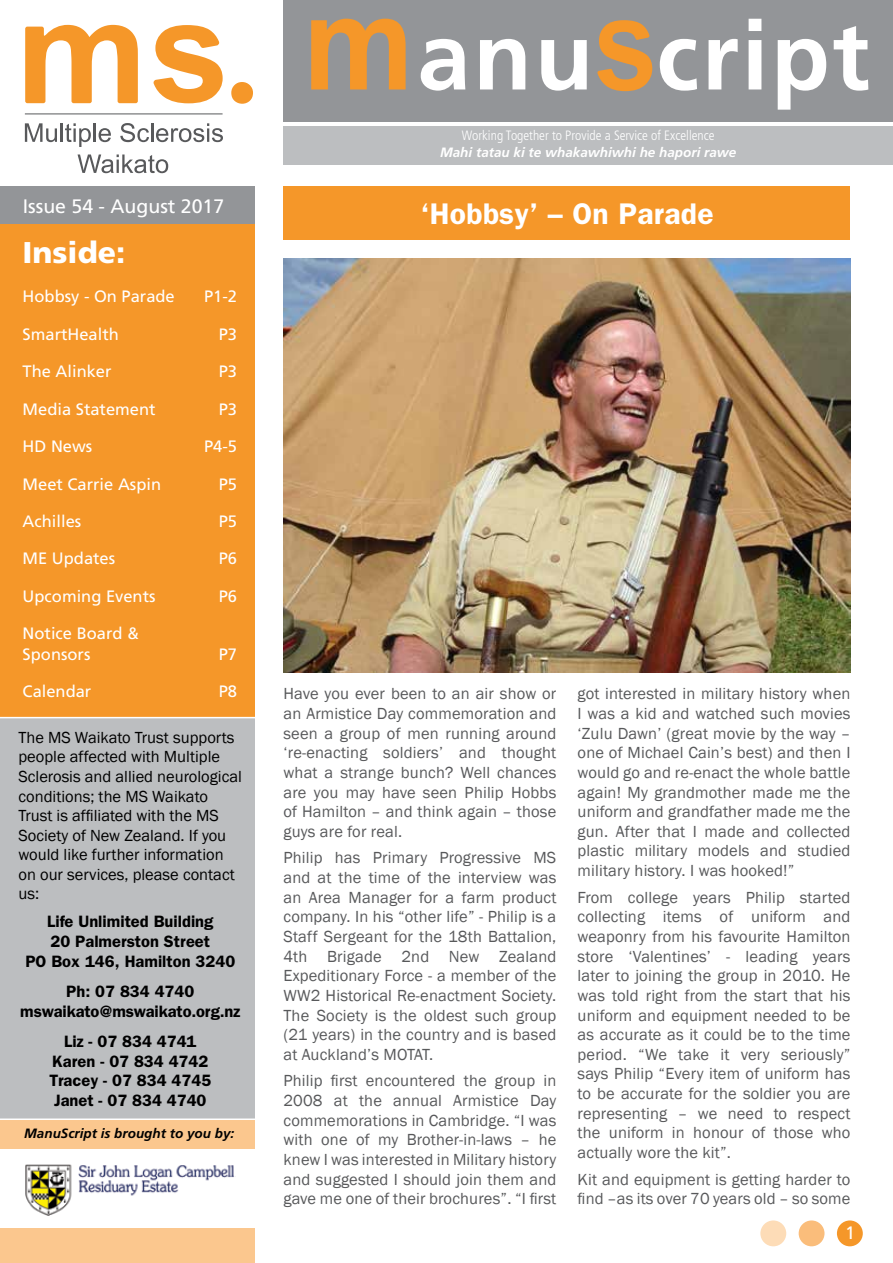
<style>
.page{position:relative;width:893px;height:1263px;background:#fff}
.page>*{position:absolute;margin:0;border:0;box-sizing:border-box;transform-origin:0 0}
.t1{font:700 96px "Frutiger";letter-spacing:.03em;color:#fff}
.t2{font:600 30px "Franklin Gothic";letter-spacing:.01em;color:#fff}
.t3{font:900 30px "Frutiger";color:#fff}
.t4{font:19.5px "Frutiger";color:#fff}
.t5{font:18px "Frutiger";color:#fff}
.t6{font:16.5px/19.6px "Franklin Gothic";letter-spacing:.01em;color:#58595b;text-align:justify}
.t7{font:16.5px/19.5px "Franklin Gothic";color:#000}
.t8{font:600 16.5px/19.8px "Franklin Gothic";color:#000;text-align:center}
.t9{font:16.5px/20.4px "Frutiger";color:#fff}
.t10{font:300 condensed 13.5px "Frutiger";color:#fff}
.t11{font:italic 700 13.5px "Frutiger";color:#fff}
.t12{font:italic 700 13.5px "Frutiger";color:#000}
.s1{font-size:134.4px;color:#f59729}
</style>
<div class="page">
<div style="left:760px;top:1220px;width:26px;height:26px;background:#fddcb7;border-radius:50%"></div>
<div style="left:799px;top:1220px;width:25px;height:26px;background:#fabd7b;border-radius:50%"></div>
<div style="left:837px;top:1220px;width:26px;height:26px;background:#f59729;border-radius:50%"></div>
<img style="left:25px;top:1164px;width:211px;height:52px">
<svg style="left:231px;top:82px;width:22px;height:22px"></svg>
<svg style="left:25px;top:25px;width:113px;height:78px"></svg>
<svg style="left:154px;top:25px;width:69px;height:78px"></svg>
<svg style="left:25px;top:123px;width:86px;height:24px"></svg>
<svg style="left:120px;top:123px;width:103px;height:19px"></svg>
<hr style="left:25px;top:114px;width:198px;height:1px;background:#58595b">
<svg style="left:78px;top:154px;width:90px;height:19px"></svg>
<div style="left:0;top:186px;width:254px;height:39px;background:#939598"></div>
<div style="left:0;top:225px;width:254px;height:923px;background:#f59729"></div>
<div style="left:0;top:717px;width:254px;height:403px;background:#bcbec0"></div>
<div style="left:0;top:1120px;width:254px;height:28px;background:#fbc78e"></div>
<div style="left:0;top:1229px;width:254px;height:34px;background:#fbc78e"></div>
<div style="left:283px;top:186px;width:567px;height:53px;background:#f59729"></div>
<div style="left:283px;top:0;width:610px;height:122px;background:#939598"></div>
<div style="left:283px;top:126px;width:610px;height:38px;background:#bcbec0"></div>
<svg style="left:597px;top:20px;width:56px;height:72px"></svg>
<img style="left:283px;top:258px;width:567px;height:415px">
<p class="t4" style="left:23px;top:195px;width:203px">Issue 54 - August 2017</p>
<h2 class="t3" style="left:23px;top:234px;width:104px">Inside:</h2>
<p class="t9" style="left:23px;top:286px;width:154px">Hobbsy - On Parade</p>
<p class="t9" style="left:204px;top:286px;width:35px">P1-2</p>
<p class="t9" style="left:23px;top:324px;width:98px">SmartHealth</p>
<p class="t9" style="left:219px;top:324px;width:20px">P3</p>
<p class="t9" style="left:23px;top:361px;width:90px">The Alinker</p>
<p class="t9" style="left:219px;top:361px;width:20px">P3</p>
<p class="t9" style="left:23px;top:399px;width:134px">Media Statement</p>
<p class="t9" style="left:219px;top:399px;width:20px">P3</p>
<p class="t9" style="left:23px;top:436px;width:71px">HD News</p>
<p class="t9" style="left:204px;top:436px;width:35px">P4-5</p>
<p class="t9" style="left:23px;top:474px;width:140px">Meet Carrie Aspin</p>
<p class="t9" style="left:219px;top:474px;width:20px">P5</p>
<p class="t9" style="left:23px;top:511px;width:60px">Achilles</p>
<p class="t9" style="left:219px;top:511px;width:20px">P5</p>
<p class="t9" style="left:23px;top:549px;width:94px">ME Updates</p>
<p class="t9" style="left:219px;top:549px;width:20px">P6</p>
<p class="t9" style="left:23px;top:586px;width:134px">Upcoming Events</p>
<p class="t9" style="left:219px;top:586px;width:20px">P6</p>
<p class="t9" style="left:23px;top:624px;width:118px">Notice Board &amp;<br>Sponsors</p>
<p class="t9" style="left:219px;top:644px;width:20px">P7</p>
<p class="t9" style="left:23px;top:681px;width:70px">Calendar</p>
<p class="t9" style="left:219px;top:681px;width:20px">P8</p>
<p class="t7" style="left:18px;top:728px;width:225px">The MS Waikato Trust supports people affected with Multiple<br>Sclerosis and allied neurological conditions; the MS Waikato<br>Trust is affiliated with the MS<br>Society of New Zealand. If you would like further information on our services, please contact us:</p>
<p class="t8" style="left:25px;top:912px;width:211px">Life Unlimited Building<br>20 Palmerston Street<br>PO Box 146, Hamilton 3240</p>
<p class="t8" style="left:20px;top:982px;width:221px">Ph: 07 834 4740 mswaikato@mswaikato.org.nz</p>
<p class="t8" style="left:49px;top:1032px;width:163px">Liz - 07 834 4741<br>Karen - 07 834 4742<br>Tracey - 07 834 4745<br>Janet - 07 834 4740</p>
<p class="t12" style="left:24px;top:1125px;width:212px">ManuScript is brought to you by:</p>
<h1 class="t1" style="left:303px;top:0;width:568px"><span class="s1">m</span>anu cript</h1>
<p class="t10" style="left:462px;top:128px;width:254px">Working Together to Provide a Service of Excellence</p>
<p class="t11" style="left:440px;top:144px;width:298px">Mahi tatau ki te whakawhiwhi he hapori rawe</p>
<h2 class="t2" style="left:420px;top:196px;width:295px">‘Hobbsy’ – On Parade</h2>
<p class="t6" style="left:283px;top:684px;width:274px">Have you ever been to an air show or an Armistice Day commemoration and seen a group of men running around ‘re-enacting soldiers’ and thought what a strange bunch? Well chances are you may have seen Philip Hobbs of Hamilton – and think again – those guys are for real.</p>
<p class="t6" style="left:283px;top:848px;width:274px">Philip has Primary Progressive MS and at the time of the interview was an Area Manager for a farm product company. In his “other life” - Philip is a Staff Sergeant for the 18th Battalion, 4th Brigade 2nd New Zealand Expeditionary Force - a member of the WW2 Historical Re-enactment Society.<br>The Society is the oldest such group (21 years) in the country and is based at Auckland’s MOTAT.</p>
<p class="t6" style="left:283px;top:1071px;width:274px">Philip first encountered the group in 2008 at the annual Armistice Day commemorations in Cambridge. “I was with one of my Brother-in-laws – he knew I was interested in Military history and suggested I should join them and gave me one of their brochures”. “I first</p>
<p class="t6" style="left:578px;top:684px;width:274px">got interested in military history when I was a kid and watched such movies ‘Zulu Dawn’ (great movie by the way – one of Michael Cain’s best) and then I would go and re-enact the whole battle again! My grandmother made me the uniform and grandfather made me the gun. After that I made and collected plastic military models and studied military history. I was hooked!”</p>
<p class="t6" style="left:578px;top:888px;width:274px">From college years Philip started collecting items of uniform and weaponry from his favourite Hamilton store ‘Valentines’ - leading years later to joining the group in 2010. He was told right from the start that his uniform and equipment needed to be as accurate as it could be to the time period. “We take it very seriously” says Philip “Every item of uniform has to be accurate for the soldier you are representing – we need to respect the uniform in honour of those who actually wore the kit”.</p>
<p class="t6" style="left:578px;top:1169px;width:274px">Kit and equipment is getting harder to find –as its over 70 years old – so some</p>
<p class="t5" style="left:845px;top:1222px;width:12px">1</p>
</div>
